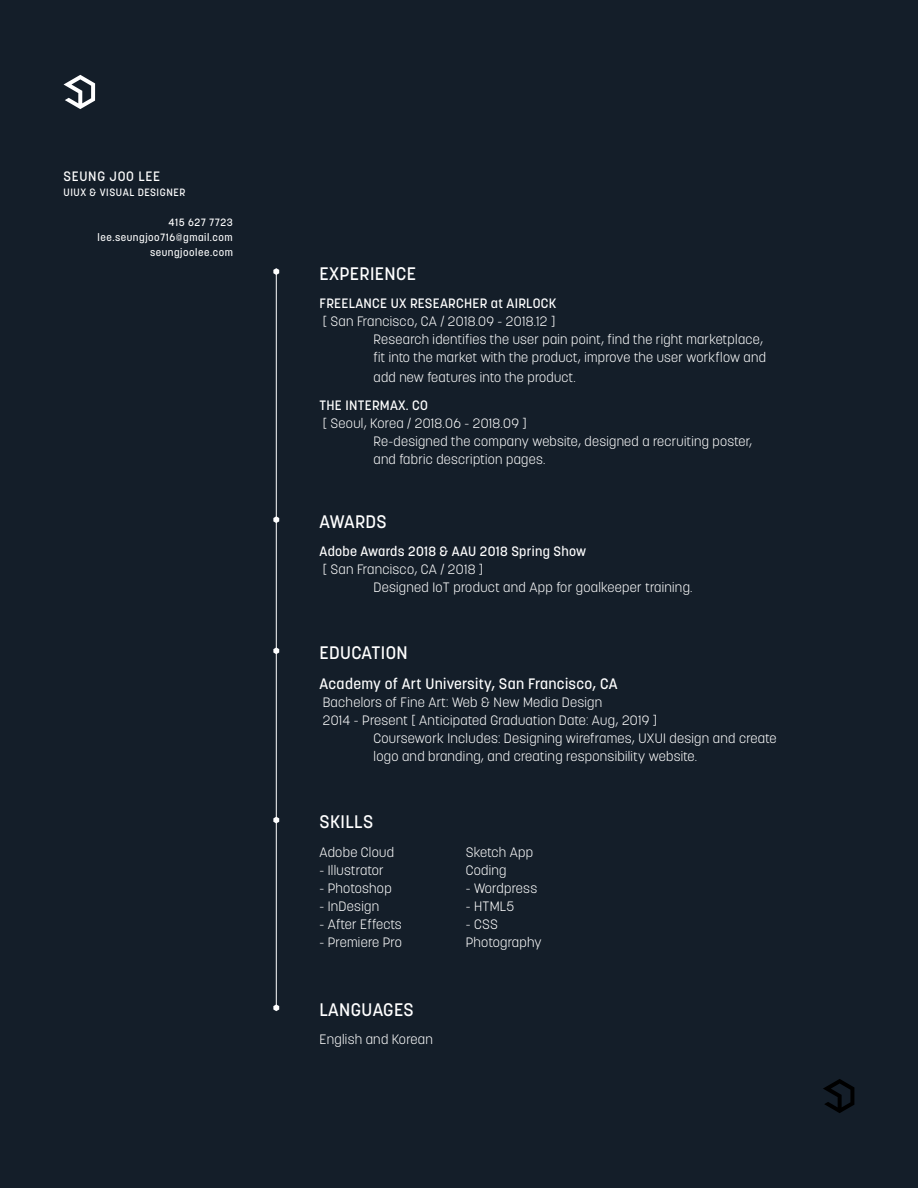
<style>
.page{position:relative;width:918px;height:1188px;background:#141e29}
.page>*{position:absolute;margin:0;border:0;box-sizing:border-box;transform-origin:0 0}
.t1{font:500 18px "Korolev";letter-spacing:.02em;color:#fff}
.t2{font:500 15px "Korolev";letter-spacing:.02em;color:#fff}
.t3{font:300 13.5px/18px "Korolev";letter-spacing:.02em;color:#fff}
.t4{font:500 13.5px "Korolev";letter-spacing:.02em;color:#fff}
.t5{font:500 13.5px "Korolev";letter-spacing:.05em;color:#fff}
.t6{font:500 10.5px/15px "Korolev";letter-spacing:.05em;color:#fff;text-align:right}
</style>
<div class="page">
<svg style="left:64px;top:75px;width:31px;height:34px"></svg>
<svg style="left:823px;top:1079px;width:31px;height:34px"></svg>
<hr style="left:276px;top:272px;width:1px;height:736px;background:#fff">
<svg style="left:273px;top:817px;width:6px;height:6px"></svg>
<svg style="left:273px;top:1004px;width:6px;height:7px"></svg>
<svg style="left:273px;top:647px;width:6px;height:7px"></svg>
<svg style="left:273px;top:268px;width:6px;height:7px"></svg>
<svg style="left:273px;top:516px;width:6px;height:7px"></svg>
<p class="t5" style="left:64px;top:167px;width:98px">SEUNG JOO LEE</p>
<p class="t6" style="left:64px;top:184px;width:123px">UIUX &amp; VISUAL DESIGNER</p>
<p class="t6" style="left:98px;top:215px;width:137px">415 627 7723 lee.seungjoo716@gmail.com seungjoolee.com</p>
<h1 class="t1" style="left:320px;top:262px;width:98px">EXPERIENCE</h1>
<p class="t4" style="left:320px;top:295px;width:239px">FREELANCE UX RESEARCHER at AIRLOCK</p>
<p class="t3" style="left:373px;top:312px;width:394px;text-indent:-51px">[ San Francisco, CA / 2018.09 - 2018.12 ]<br>Research identifies the user pain point, find the right marketplace, fit into the market with the product, improve the user workflow and</p>
<p class="t3" style="left:373px;top:368px;width:204px">add new features into the product.</p>
<p class="t4" style="left:320px;top:397px;width:110px">THE INTERMAX. CO</p>
<p class="t3" style="left:373px;top:414px;width:380px;text-indent:-51px">[ Seoul, Korea / 2018.06 - 2018.09 ]<br>Re-designed the company website, designed a recruiting poster, and fabric description pages.</p>
<h1 class="t1" style="left:320px;top:510px;width:69px">AWARDS</h1>
<p class="t4" style="left:320px;top:543px;width:268px">Adobe Awards 2018 &amp; AAU 2018 Spring Show</p>
<p class="t3" style="left:374px;top:560px;width:321px;text-indent:-51px">[ San Francisco, CA / 2018 ]<br>Designed IoT product and App for goalkeeper training.</p>
<h1 class="t1" style="left:320px;top:641px;width:90px">EDUCATION</h1>
<p class="t2" style="left:320px;top:674px;width:300px">Academy of Art University, San Francisco, CA</p>
<p class="t3" style="left:323px;top:693px;width:281px">Bachelors of Fine Art: Web &amp; New Media Design</p>
<p class="t3" style="left:323px;top:711px;width:336px">2014 - Present [ Anticipated Graduation Date: Aug, 2019 ]</p>
<p class="t3" style="left:374px;top:729px;width:405px">Coursework Includes: Designing wireframes, UXUI design and create</p>
<p class="t3" style="left:373px;top:747px;width:325px">logo and branding, and creating responsibility website.</p>
<h1 class="t1" style="left:320px;top:810px;width:55px">SKILLS</h1>
<p class="t3" style="left:320px;top:843px;width:76px">Adobe Cloud</p>
<p class="t3" style="left:320px;top:861px;width:66px">- Illustrator</p>
<p class="t3" style="left:320px;top:879px;width:74px">- Photoshop</p>
<p class="t3" style="left:320px;top:897px;width:61px">- InDesign</p>
<p class="t3" style="left:320px;top:915px;width:84px">- After Effects</p>
<p class="t3" style="left:320px;top:933px;width:84px">- Premiere Pro</p>
<h1 class="t1" style="left:320px;top:998px;width:96px">LANGUAGES</h1>
<p class="t3" style="left:320px;top:1031px;width:115px">English and Korean</p>
<p class="t3" style="left:466px;top:843px;width:69px">Sketch App<br>Coding</p>
<p class="t3" style="left:466px;top:879px;width:73px">- Wordpress</p>
<p class="t3" style="left:466px;top:897px;width:50px">- HTML5</p>
<p class="t3" style="left:466px;top:915px;width:78px">- CSS<br>Photography</p>
</div>
